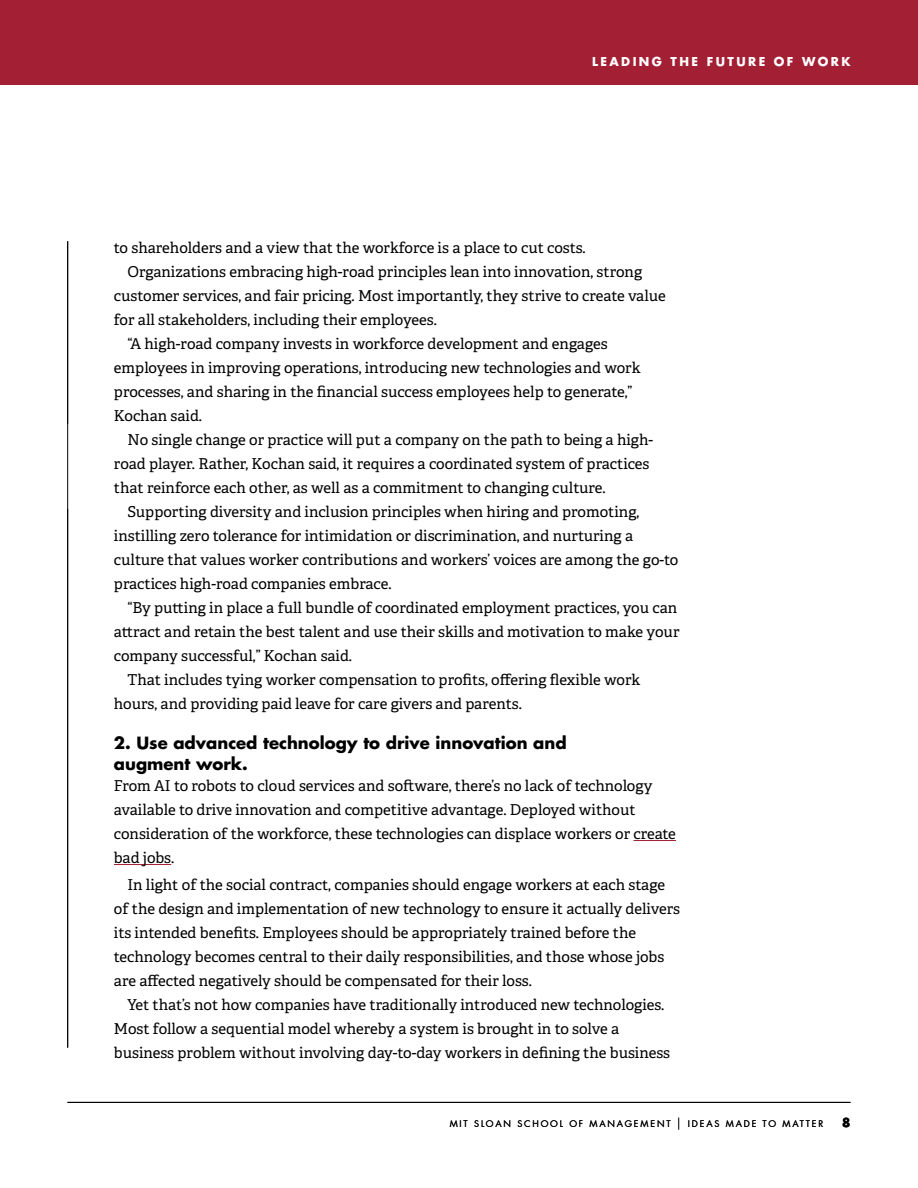
<style>
.page{position:relative;width:918px;height:1188px;background:#fff}
.page>*{position:absolute;margin:0;border:0;box-sizing:border-box;transform-origin:0 0}
.t1{font:700 16.5px/21px "Futura LT Pro";color:#000}
.t2{font:15px/24px "Adelle PE";color:#000}
.t3{font:700 12px "Futura LT Pro";letter-spacing:.2em;color:#fff}
.t4{font:700 12px "Futura LT Pro";color:#000}
.t5{font:9px "Futura LT Pro";letter-spacing:.2em;color:#000}
.s1{font-weight:300;font-stretch:condensed;font-size:12px}
</style>
<div class="page">
<hr style="left:68px;top:1102px;width:782px;height:1px;background:#000">
<hr style="left:67px;top:241px;width:1px;height:807px;background:#000">
<div style="left:0;top:0;width:918px;height:85px;background:#a31f34"></div>
<hr style="left:634px;top:840px;width:42px;height:1px;background:#a31f34">
<hr style="left:114px;top:864px;width:57px;height:1px;background:#a31f34">
<p class="t3" style="left:554px;top:52px;width:297px">CONFRONTING CORONAVIRUS 2020</p>
<p class="t3" style="left:592px;top:52px;width:260px">LEADING THE FUTURE OF WORK</p>
<p class="t2" style="left:114px;top:235px;width:473px">to shareholders and a view that the workforce is a place to cut costs.</p>
<p class="t2" style="left:127px;top:259px;width:516px">Organizations embracing high-road principles lean into innovation, strong</p>
<p class="t2" style="left:114px;top:283px;width:553px">customer services, and fair pricing. Most importantly, they strive to create value</p>
<p class="t2" style="left:114px;top:307px;width:325px">for all stakeholders, including their employees.</p>
<p class="t2" style="left:127px;top:331px;width:482px">“A high-road company invests in workforce development and engages</p>
<p class="t2" style="left:114px;top:355px;width:528px">employees in improving operations, introducing new technologies and work</p>
<p class="t2" style="left:114px;top:379px;width:520px">processes, and sharing in the financial success employees help to generate,”</p>
<p class="t2" style="left:114px;top:403px;width:90px">Kochan said.</p>
<p class="t2" style="left:127px;top:427px;width:527px">No single change or practice will put a company on the path to being a high-</p>
<p class="t2" style="left:114px;top:451px;width:537px">road player. Rather, Kochan said, it requires a coordinated system of practices</p>
<p class="t2" style="left:114px;top:475px;width:493px">that reinforce each other, as well as a commitment to changing culture.</p>
<p class="t2" style="left:127px;top:499px;width:513px">Supporting diversity and inclusion principles when hiring and promoting,</p>
<p class="t2" style="left:114px;top:523px;width:521px">instilling zero tolerance for intimidation or discrimination, and nurturing a</p>
<p class="t2" style="left:114px;top:547px;width:566px">culture that values worker contributions and workers’ voices are among the go-to</p>
<p class="t2" style="left:114px;top:571px;width:279px">practices high-road companies embrace.</p>
<p class="t2" style="left:127px;top:595px;width:551px">“By putting in place a full bundle of coordinated employment practices, you can</p>
<p class="t2" style="left:114px;top:619px;width:567px">attract and retain the best talent and use their skills and motivation to make your</p>
<p class="t2" style="left:114px;top:643px;width:240px">company successful,” Kochan said.</p>
<p class="t2" style="left:127px;top:667px;width:515px">That includes tying worker compensation to profits, offering flexible work</p>
<p class="t2" style="left:114px;top:691px;width:409px">hours, and providing paid leave for care givers and parents.</p>
<p class="t1" style="left:114px;top:731px;width:454px">2. Use advanced technology to drive innovation and augment work.</p>
<p class="t2" style="left:114px;top:773px;width:564px">From AI to robots to cloud services and software, there’s no lack of technology available to drive innovation and competitive advantage. Deployed without consideration of the workforce, these technologies can displace workers or create bad jobs.</p>
<p class="t2" style="left:114px;top:872px;width:568px;text-indent:13px">In light of the social contract, companies should engage workers at each stage of the design and implementation of new technology to ensure it actually delivers its intended benefits. Employees should be appropriately trained before the technology becomes central to their daily responsibilities, and those whose jobs are affected negatively should be compensated for their loss.</p>
<p class="t2" style="left:114px;top:992px;width:558px;text-indent:13px">Yet that’s not how companies have traditionally introduced new technologies.<br>Most follow a sequential model whereby a system is brought in to solve a business problem without involving day-to-day workers in defining the business</p>
<p class="t5" style="left:450px;top:1117px;width:375px">MIT SLOAN SCHOOL OF MANAGEMENT <span class="s1">|</span> IDEAS MADE TO MATTER</p>
<p class="t4" style="left:842px;top:1113px;width:10px">8</p>
</div>
